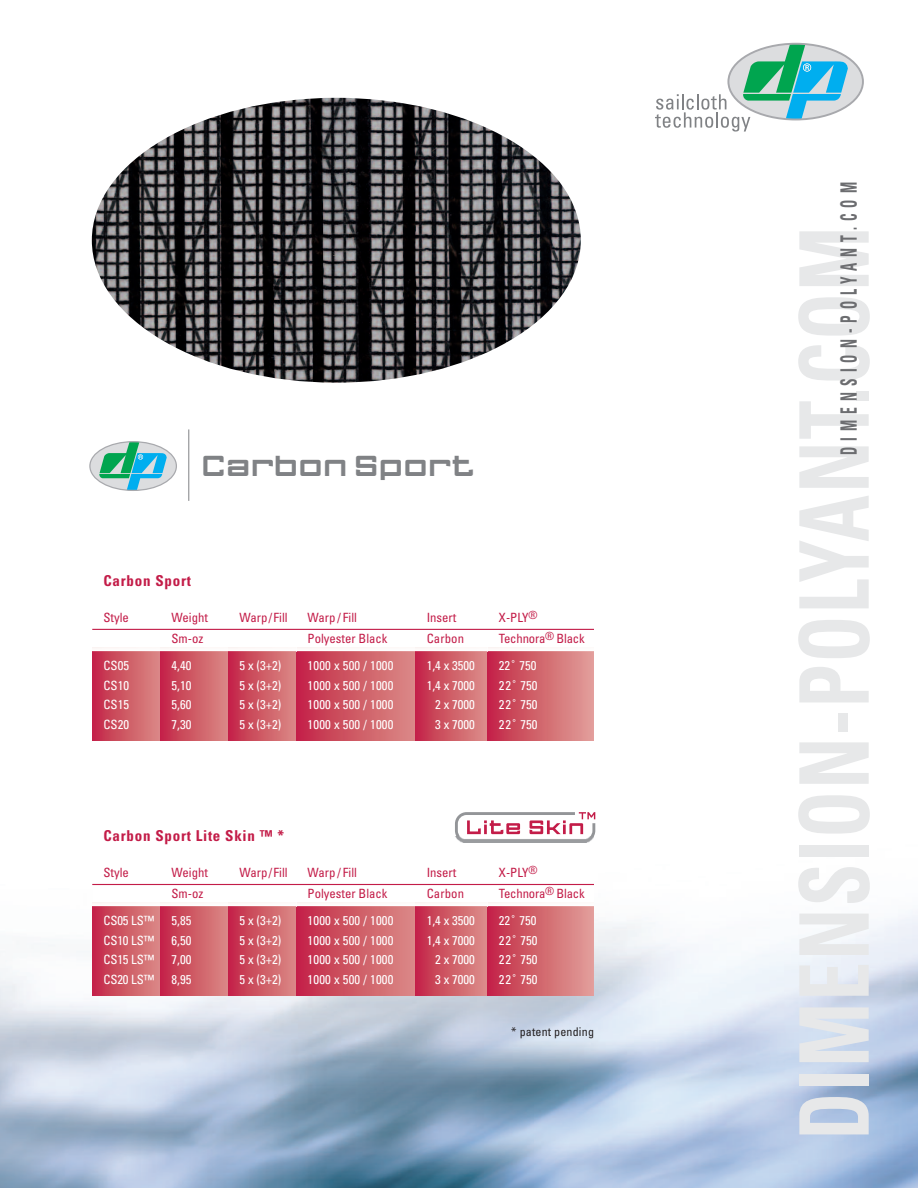
<style>
.page{position:relative;width:918px;height:1188px;background:#fff}
.page>*{position:absolute;margin:0;border:0;box-sizing:border-box;transform-origin:0 0}
.t1{font:700 condensed 96px "Univers";letter-spacing:.03em;color:#e7e8e9;scale:.8 1}
.t2{font:30.3px "FF Gothic Two Two";letter-spacing:-.12em;color:#808285}
.t3{font:700 condensed 22.5px "Univers";letter-spacing:.45em;color:#6c6d70;scale:.6 1}
.t4{font:700 condensed 15px "Univers";letter-spacing:.05em;color:#c31c48}
.t5{font:condensed 12.75px "Univers";color:#fff}
.t6{font:condensed 12.75px "Univers";color:#c31c48}
.t7{font:condensed 12px "Univers";letter-spacing:.015em;color:#231f20}
</style>
<div class="page">
<img style="left:0;top:812px;width:918px;height:376px">
<div style="left:728px;top:44px;width:135px;height:75px;background:#dcdddf;border-radius:50%"></div>
<svg style="left:655px;top:44px;width:193px;height:88px"></svg>
<div style="left:727px;top:43px;width:137px;height:77px;border:2px solid #a8a9ad;border-radius:50%"></div>
<img style="left:92px;top:98px;width:489px;height:285px;border-radius:50%">
<hr style="left:188px;top:429px;width:1px;height:72px;background:#808285">
<div style="left:90px;top:442px;width:86px;height:48px;background:#dcdddf;border-radius:50%"></div>
<svg style="left:99px;top:442px;width:68px;height:48px"></svg>
<div style="left:89px;top:441px;width:88px;height:50px;border:1px solid #a8a9ad;border-radius:50%"></div>
<svg style="left:92px;top:651px;width:68px;height:90px;background:#ce5866"></svg>
<svg style="left:160px;top:651px;width:68px;height:90px;background:#ce5866"></svg>
<svg style="left:228px;top:651px;width:68px;height:90px;background:#ce5866"></svg>
<svg style="left:296px;top:651px;width:119px;height:90px;background:#ce5866"></svg>
<svg style="left:415px;top:651px;width:73px;height:90px;background:#cf5a67"></svg>
<div style="left:488px;top:647px;width:106px;height:94px;background:linear-gradient(to right,#c32846,#e1a199)"></div>
<img style="left:92px;top:628px;width:502px;height:23px">
<hr style="left:92px;top:629px;width:502px;height:1px;background:#c31c48">
<svg style="left:455px;top:812px;width:140px;height:30px"></svg>
<svg style="left:92px;top:907px;width:68px;height:89px;background:#ce5865"></svg>
<svg style="left:160px;top:907px;width:68px;height:89px;background:#ce5865"></svg>
<svg style="left:228px;top:907px;width:68px;height:89px;background:#ce5865"></svg>
<svg style="left:296px;top:907px;width:119px;height:89px;background:#ce5866"></svg>
<svg style="left:415px;top:907px;width:73px;height:89px;background:#cf5967"></svg>
<div style="left:488px;top:902px;width:106px;height:94px;background:linear-gradient(to right,#c32845,#e1a198)"></div>
<img style="left:92px;top:836px;width:502px;height:71px">
<img style="left:455px;top:836px;width:139px;height:6px">
<hr style="left:92px;top:884px;width:502px;height:1px;background:#c31c48">
<h2 class="t2" style="left:200px;top:448px;width:278px">Carbon Sport</h2>
<p class="t4" style="left:104px;top:576px;width:89px">Carbon Sport</p>
<p class="t6" style="left:104px;top:613px;width:27px">Style</p>
<p class="t6" style="left:172px;top:613px;width:38px">Weight</p>
<p class="t6" style="left:240px;top:613px;width:50px">Warp/Fill</p>
<p class="t6" style="left:308px;top:613px;width:51px">Warp/Fill</p>
<p class="t6" style="left:427px;top:613px;width:31px">Insert</p>
<p class="t6" style="left:499px;top:613px;width:40px">X-PLY<sup>®</sup></p>
<p class="t6" style="left:172px;top:634px;width:33px">Sm-oz</p>
<p class="t6" style="left:308px;top:634px;width:81px">Polyester Black</p>
<p class="t6" style="left:427px;top:634px;width:39px">Carbon</p>
<p class="t6" style="left:499px;top:634px;width:87px">Technora<sup>®</sup> Black</p>
<p class="t5" style="left:104px;top:661px;width:27px">CS05</p>
<p class="t5" style="left:172px;top:661px;width:21px">4,40</p>
<p class="t5" style="left:240px;top:661px;width:43px">5 x (3+2)</p>
<p class="t5" style="left:308px;top:661px;width:87px">1000 x 500 / 1000</p>
<p class="t5" style="left:427px;top:661px;width:50px">1,4 x 3500</p>
<p class="t5" style="left:499px;top:661px;width:39px">22˚ 750</p>
<p class="t5" style="left:104px;top:681px;width:27px">CS10</p>
<p class="t5" style="left:172px;top:681px;width:21px">5,10</p>
<p class="t5" style="left:240px;top:681px;width:43px">5 x (3+2)</p>
<p class="t5" style="left:308px;top:681px;width:87px">1000 x 500 / 1000</p>
<p class="t5" style="left:427px;top:681px;width:50px">1,4 x 7000</p>
<p class="t5" style="left:499px;top:681px;width:40px">22˚ 750</p>
<p class="t5" style="left:104px;top:700px;width:27px">CS15</p>
<p class="t5" style="left:172px;top:700px;width:21px">5,60</p>
<p class="t5" style="left:240px;top:700px;width:43px">5 x (3+2)</p>
<p class="t5" style="left:308px;top:700px;width:87px">1000 x 500 / 1000</p>
<p class="t5" style="left:435px;top:700px;width:41px">2 x 7000</p>
<p class="t5" style="left:499px;top:700px;width:40px">22˚ 750</p>
<p class="t5" style="left:104px;top:720px;width:27px">CS20</p>
<p class="t5" style="left:172px;top:720px;width:21px">7,30</p>
<p class="t5" style="left:240px;top:720px;width:43px">5 x (3+2)</p>
<p class="t5" style="left:308px;top:720px;width:87px">1000 x 500 / 1000</p>
<p class="t5" style="left:435px;top:720px;width:41px">3 x 7000</p>
<p class="t5" style="left:499px;top:720px;width:40px">22˚ 750</p>
<p class="t4" style="left:104px;top:831px;width:182px">Carbon Sport Lite Skin ™ *</p>
<p class="t6" style="left:104px;top:868px;width:27px">Style</p>
<p class="t6" style="left:172px;top:868px;width:38px">Weight</p>
<p class="t6" style="left:240px;top:868px;width:50px">Warp/Fill</p>
<p class="t6" style="left:308px;top:868px;width:51px">Warp/Fill</p>
<p class="t6" style="left:427px;top:868px;width:31px">Insert</p>
<p class="t6" style="left:499px;top:868px;width:40px">X-PLY<sup>®</sup></p>
<p class="t6" style="left:172px;top:889px;width:33px">Sm-oz</p>
<p class="t6" style="left:308px;top:889px;width:81px">Polyester Black</p>
<p class="t6" style="left:427px;top:889px;width:39px">Carbon</p>
<p class="t6" style="left:499px;top:889px;width:87px">Technora<sup>®</sup> Black</p>
<p class="t5" style="left:104px;top:916px;width:52px">CS05 LS™</p>
<p class="t5" style="left:172px;top:916px;width:21px">5,85</p>
<p class="t5" style="left:240px;top:916px;width:43px">5 x (3+2)</p>
<p class="t5" style="left:308px;top:916px;width:87px">1000 x 500 / 1000</p>
<p class="t5" style="left:427px;top:916px;width:50px">1,4 x 3500</p>
<p class="t5" style="left:499px;top:916px;width:39px">22˚ 750</p>
<p class="t5" style="left:104px;top:936px;width:52px">CS10 LS™</p>
<p class="t5" style="left:172px;top:936px;width:21px">6,50</p>
<p class="t5" style="left:240px;top:936px;width:43px">5 x (3+2)</p>
<p class="t5" style="left:308px;top:936px;width:87px">1000 x 500 / 1000</p>
<p class="t5" style="left:427px;top:936px;width:50px">1,4 x 7000</p>
<p class="t5" style="left:499px;top:936px;width:40px">22˚ 750</p>
<p class="t5" style="left:104px;top:955px;width:52px">CS15 LS™</p>
<p class="t5" style="left:172px;top:955px;width:21px">7,00</p>
<p class="t5" style="left:240px;top:955px;width:43px">5 x (3+2)</p>
<p class="t5" style="left:308px;top:955px;width:87px">1000 x 500 / 1000</p>
<p class="t5" style="left:435px;top:955px;width:41px">2 x 7000</p>
<p class="t5" style="left:499px;top:955px;width:40px">22˚ 750</p>
<p class="t5" style="left:104px;top:975px;width:52px">CS20 LS™</p>
<p class="t5" style="left:172px;top:975px;width:21px">8,95</p>
<p class="t5" style="left:240px;top:975px;width:43px">5 x (3+2)</p>
<p class="t5" style="left:308px;top:975px;width:87px">1000 x 500 / 1000</p>
<p class="t5" style="left:435px;top:975px;width:41px">3 x 7000</p>
<p class="t5" style="left:499px;top:975px;width:40px">22˚ 750</p>
<p class="t7" style="left:511px;top:1027px;width:84px">* patent pending</p>
<h3 class="t3" style="left:841px;top:455px;width:456px;rotate:-90deg">DIMENSION-POLYANT.COM</h3>
<h1 class="t1" style="left:799px;top:1140px;width:1142px;rotate:-90deg">DIMENSION-POLYANT.COM</h1>
</div>
